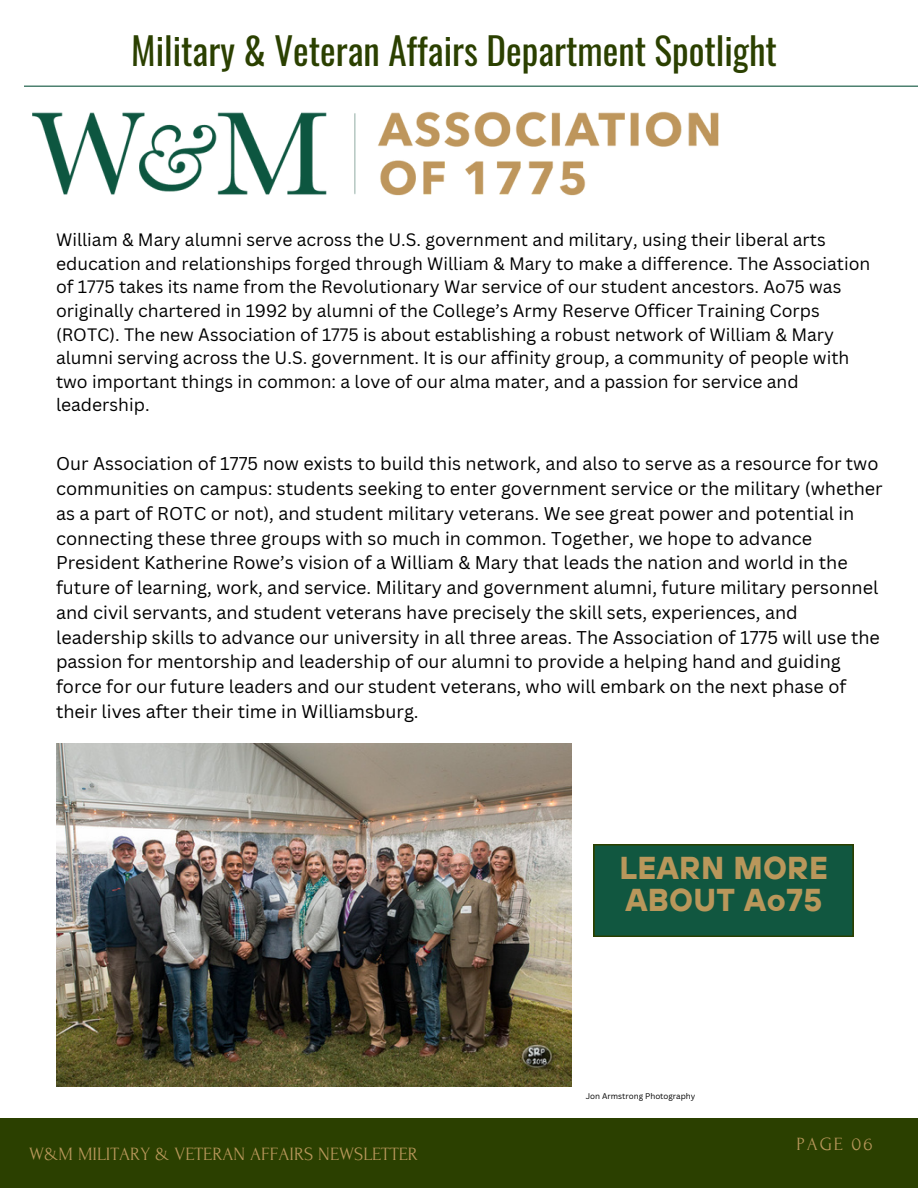
<style>
.page{position:relative;width:918px;height:1188px;background:#fff}
.page>*{position:absolute;margin:0;border:0;box-sizing:border-box;transform-origin:0 0}
.t1{font:37.2px "Oswald";color:#2b4000}
.t2{font:700 31.5px/31.5px "TT Hoves";letter-spacing:.01em;color:#b9975b}
.t3{font:18.75px "Forum";color:#b9975b}
.t4{font:18px/24.8px "Canva Sans";color:#000}
.t5{font:17.55px/23.7px "Canva Sans";color:#000}
.t6{font:7.95px "Canva Sans";color:#000}
</style>
<div class="page">
<hr style="left:24px;top:86px;width:894px;height:1px;background:#115740">
<div style="left:0;top:1118px;width:918px;height:70px;background:#2b4000"></div>
<img style="left:33px;top:111px;width:686px;height:85px">
<div style="left:594px;top:844px;width:259px;height:93px;background:#115740"></div>
<img style="left:56px;top:743px;width:515px;height:343px">
<h1 class="t1" style="left:131px;top:22px;width:647px">Military &amp; Veteran Affairs Department Spotlight</h1>
<p class="t5" style="left:56px;top:227px;width:816px">William &amp; Mary alumni serve across the U.S. government and military, using their liberal arts education and relationships forged through William &amp; Mary to make a difference. The Association of 1775 takes its name from the Revolutionary War service of our student ancestors. Ao75 was originally chartered in 1992 by alumni of the College’s Army Reserve Officer Training Corps (ROTC). The new Association of 1775 is about establishing a robust network of William &amp; Mary alumni serving across the U.S. government. It is our affinity group, a community of people with two important things in common: a love of our alma mater, and a passion for service and leadership.</p>
<p class="t4" style="left:56px;top:451px;width:828px">Our Association of 1775 now exists to build this network, and also to serve as a resource for two communities on campus: students seeking to enter government service or the military (whether as a part of ROTC or not), and student military veterans. We see great power and potential in connecting these three groups with so much in common. Together, we hope to advance President Katherine Rowe’s vision of a William &amp; Mary that leads the nation and world in the future of learning, work, and service. Military and government alumni, future military personnel and civil servants, and student veterans have precisely the skill sets, experiences, and leadership skills to advance our university in all three areas. The Association of 1775 will use the passion for mentorship and leadership of our alumni to provide a helping hand and guiding force for our future leaders and our student veterans, who will embark on the next phase of their lives after their time in Williamsburg.</p>
<h2 class="t2" style="left:620px;top:852px;width:210px">LEARN MORE<br>ABOUT Ao75</h2>
<p class="t3" style="left:29px;top:1144px;width:390px">W&amp;M MILITARY &amp; VETERAN AFFAIRS NEWSLETTER</p>
<p class="t6" style="left:586px;top:1090px;width:111px">Jon Armstrong Photography</p>
<p class="t3" style="left:797px;top:1134px;width:77px">PAGE 06</p>
</div>
